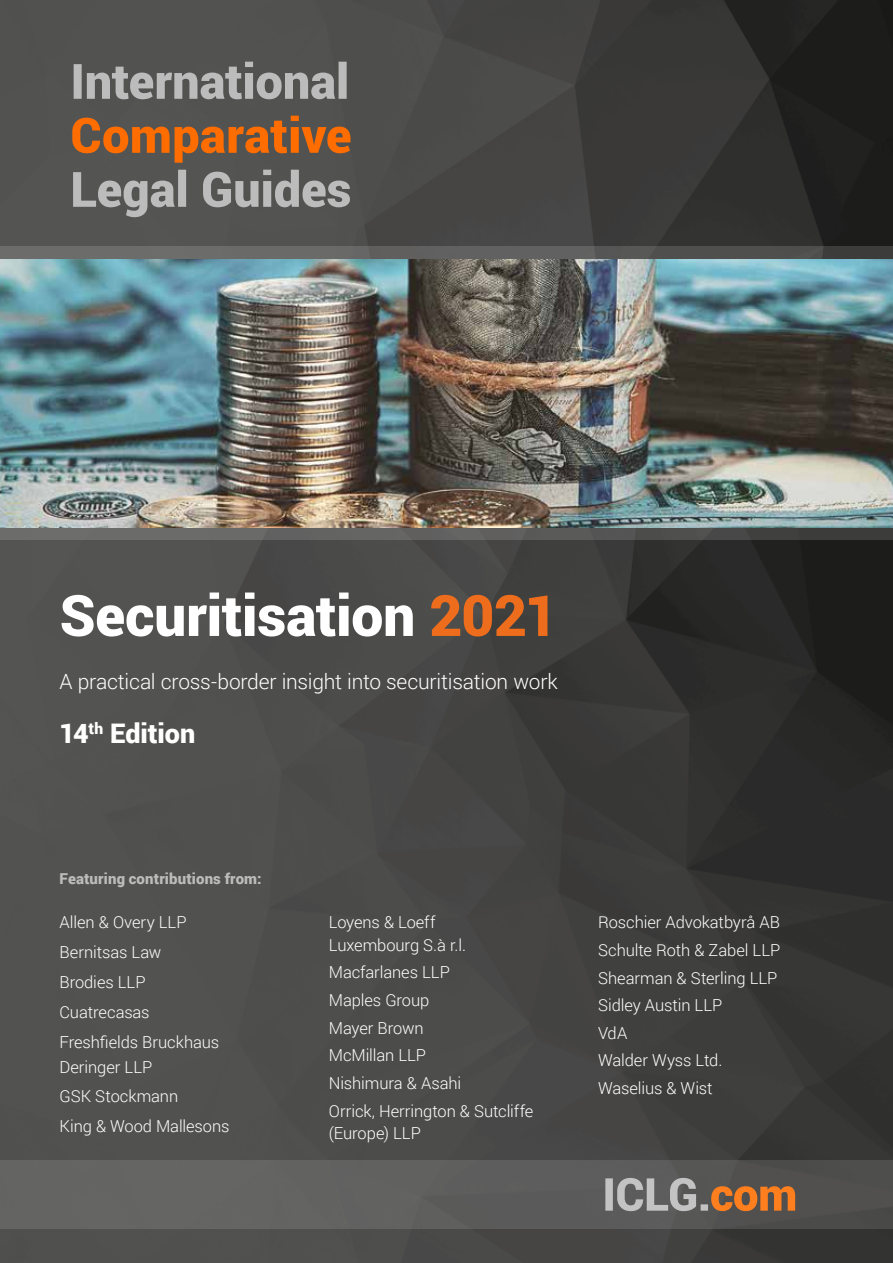
<style>
.page{position:relative;width:893px;height:1263px;background:#fff}
.page>*{position:absolute;margin:0;border:0;box-sizing:border-box;transform-origin:0 0}
.t1{font:900 57px "Roboto";letter-spacing:-.005em;color:#fff}
.t2{font:900 27px "Roboto";color:#fff}
.t3{font:300 21px "Roboto";letter-spacing:-.01em;color:#fff}
.t4{font:300 16.5px/27.6px "Roboto";letter-spacing:-.005em;color:#fff}
.t5{font:900 15px "Roboto";letter-spacing:.01em;color:#bcbcbc}
.s1{color:#ed6d1d}
</style>
<div class="page">
<img style="left:0;top:0;width:893px;height:1263px">
<svg style="left:73px;top:170px;width:277px;height:47px;background:#7a7a79"></svg>
<svg style="left:72px;top:116px;width:278px;height:47px;background:#905c34"></svg>
<svg style="left:74px;top:62px;width:273px;height:37px;background:#848483"></svg>
<svg style="left:0;top:247px;width:893px;height:293px;background:#5e5e5d"></svg>
<img style="left:0;top:259px;width:893px;height:268px">
<svg style="left:0;top:1160px;width:893px;height:68px;background:#63605d"></svg>
<h1 class="t1" style="left:60px;top:575px;width:500px">Securitisation <span class="s1">2021</span></h1>
<p class="t3" style="left:60px;top:666px;width:500px">A practical cross-border insight into securitisation work</p>
<h2 class="t2" style="left:60px;top:714px;width:137px">14<sup>th</sup> Edition</h2>
<p class="t5" style="left:60px;top:868px;width:204px">Featuring contributions from:</p>
<p class="t4" style="left:60px;top:907px;width:161px;line-height:29.8px">Allen &amp; Overy LLP<br>Bernitsas Law<br>Brodies LLP<br>Cuatrecasas<br>Freshfields Bruckhaus</p>
<p class="t4" style="left:60px;top:1051px;width:171px;line-height:29.8px">Deringer LLP<br>GSK Stockmann<br>King &amp; Wood Mallesons</p>
<p class="t4" style="left:329px;top:911px;width:139px;line-height:22.5px">Loyens &amp; Loeff<br>Luxembourg S.à r.l.</p>
<p class="t4" style="left:329px;top:958px;width:206px">Macfarlanes LLP<br>Maples Group<br>Mayer Brown<br>McMillan LLP<br>Nishimura &amp; Asahi<br>Orrick, Herrington &amp; Sutcliffe</p>
<p class="t4" style="left:329px;top:1119px;width:94px">(Europe) LLP</p>
<p class="t4" style="left:598px;top:908px;width:184px">Roschier Advokatbyrå AB<br>Schulte Roth &amp; Zabel LLP<br>Shearman &amp; Sterling LLP<br>Sidley Austin LLP<br>VdA<br>Walder Wyss Ltd.<br>Waselius &amp; Wist</p>
</div>
